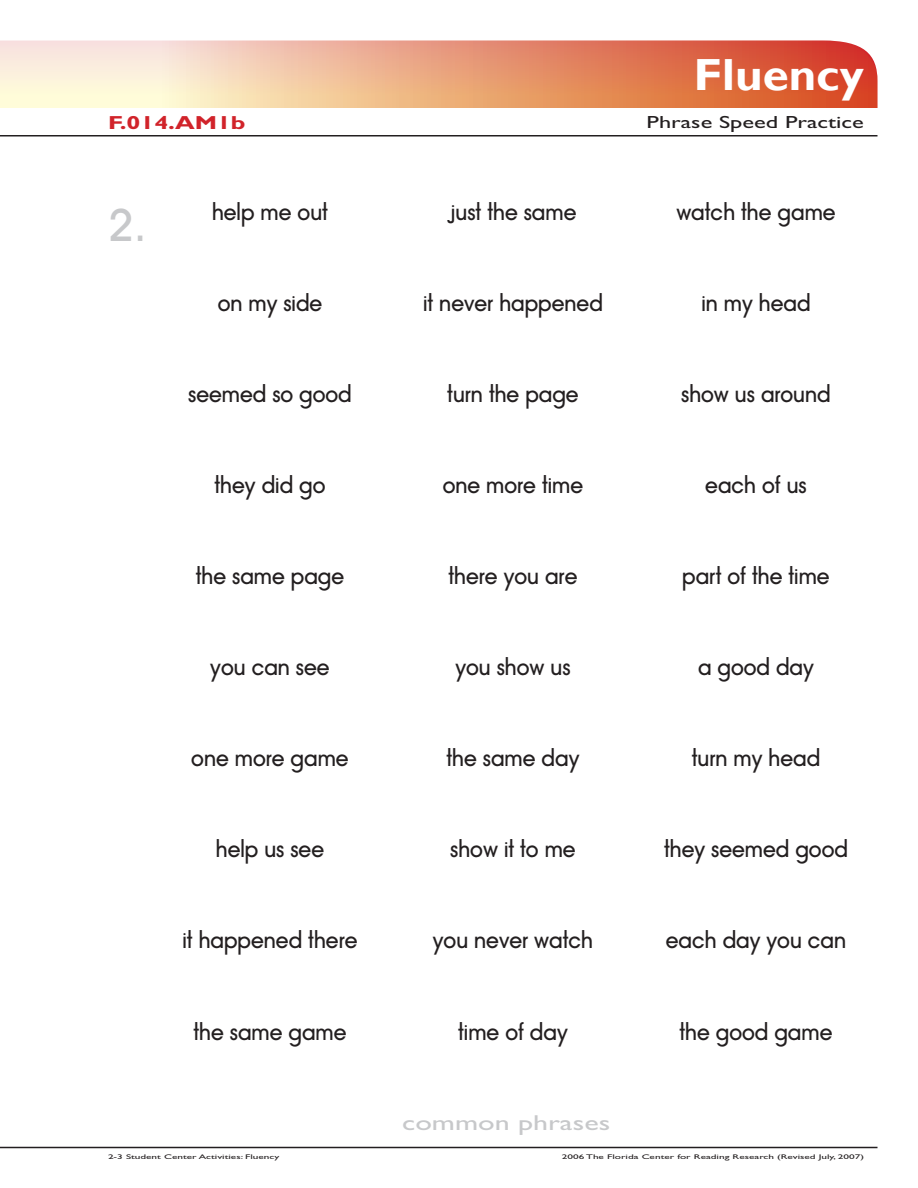
<style>
.page{position:relative;width:918px;height:1188px;background:#fff}
.page>*{position:absolute;margin:0;border:0;box-sizing:border-box;transform-origin:0 0}
.t1{font:700 45px "Gill Sans";color:#fff;scale:1.05 1}
.t2{font:45px "Avant Garde Medium Modified";color:#c7c8ca}
.t3{font:21.6px "Gill Sans MT Modified";color:#c7c8ca;scale:1.39 1}
.t4{font:21px "Avant Garde Medium Modified";color:#231f20}
.t5{font:700 18.9px "Gill Sans MT Modified";color:#d1232a;scale:1.33 1}
.t6{font:17.55px "Gill Sans MT Modified";color:#231f20;scale:1.39 1}
.t7{font:6.75px "Gill Sans MT Modified";color:#231f20;scale:1.67 1}
</style>
<div class="page">
<svg style="left:0;top:40px;width:878px;height:68px;background:#eaa686"></svg>
<hr style="left:0;top:1147px;width:878px;height:1px;background:#231f20">
<hr style="left:0;top:135px;width:878px;height:1px;background:#231f20">
<h1 class="t1" style="left:694px;top:48px;width:164px">Fluency</h1>
<p class="t5" style="left:108px;top:111px;width:105px">F.014.AM1b</p>
<p class="t6" style="left:647px;top:112px;width:158px">Phrase Speed Practice</p>
<p class="t2" style="left:108px;top:198px;width:40px">2.</p>
<p class="t4" style="left:212px;top:200px;width:117px">help me out</p>
<p class="t4" style="left:218px;top:291px;width:106px">on my side</p>
<p class="t4" style="left:188px;top:382px;width:165px">seemed so good</p>
<p class="t4" style="left:215px;top:473px;width:112px">they did go</p>
<p class="t4" style="left:196px;top:564px;width:150px">the same page</p>
<p class="t4" style="left:210px;top:655px;width:121px">you can see</p>
<p class="t4" style="left:191px;top:746px;width:159px">one more game</p>
<p class="t4" style="left:216px;top:837px;width:110px">help us see</p>
<p class="t4" style="left:182px;top:928px;width:177px">it happened there</p>
<p class="t4" style="left:193px;top:1019px;width:155px">the same game</p>
<p class="t4" style="left:450px;top:200px;width:128px">just the same</p>
<p class="t4" style="left:423px;top:291px;width:181px">it never happened</p>
<p class="t4" style="left:447px;top:382px;width:133px">turn the page</p>
<p class="t4" style="left:443px;top:473px;width:142px">one more time</p>
<p class="t4" style="left:449px;top:564px;width:130px">there you are</p>
<p class="t4" style="left:455px;top:655px;width:117px">you show us</p>
<p class="t4" style="left:447px;top:746px;width:134px">the same day</p>
<p class="t4" style="left:450px;top:837px;width:127px">show it to me</p>
<p class="t4" style="left:433px;top:928px;width:162px">you never watch</p>
<p class="t4" style="left:458px;top:1019px;width:111px">time of day</p>
<p class="t3" style="left:402px;top:1110px;width:151px">common phrases</p>
<p class="t4" style="left:676px;top:200px;width:161px">watch the game</p>
<p class="t4" style="left:701px;top:291px;width:111px">in my head</p>
<p class="t4" style="left:681px;top:382px;width:151px">show us around</p>
<p class="t4" style="left:705px;top:473px;width:103px">each of us</p>
<p class="t4" style="left:682px;top:564px;width:149px">part of the time</p>
<p class="t4" style="left:698px;top:655px;width:117px">a good day</p>
<p class="t4" style="left:692px;top:746px;width:130px">turn my head</p>
<p class="t4" style="left:664px;top:837px;width:185px">they seemed good</p>
<p class="t4" style="left:666px;top:928px;width:182px">each day you can</p>
<p class="t4" style="left:680px;top:1019px;width:154px">the good game</p>
<p class="t7" style="left:108px;top:1153px;width:104px">2-3 Student Center Activities: Fluency</p>
<p class="t7" style="left:562px;top:1153px;width:182px">2006 The Florida Center for Reading Research (Revised July, 2007)</p>
</div>
